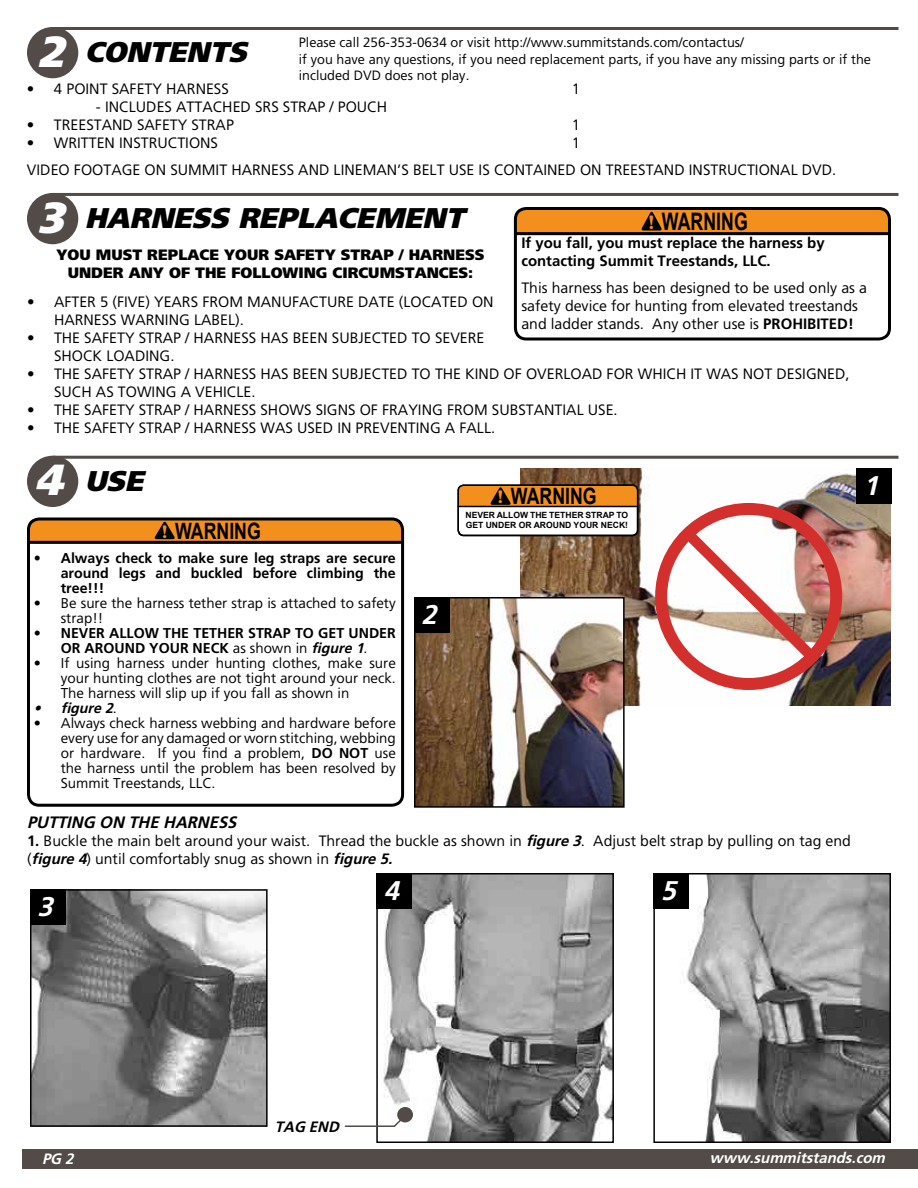
<style>
.page{position:relative;width:918px;height:1188px;background:#fff}
.page>*{position:absolute;margin:0;border:0;box-sizing:border-box;transform-origin:0 0}
.t1{font:italic 900 28.5px "Weissach";color:#000}
.t2{font:italic 700 27px "Weissach";color:#fff}
.t3{font:700 24.15px "Arial";color:#000;scale:.74 1}
.t4{font:700 22.5px "Arial";color:#000;scale:.79 1}
.t5{font:italic 700 16.5px "Weissach";color:#000}
.t6{font:15px/18px "Weissach";color:#000}
.t7{font:900 15px/18px "Weissach";color:#000;text-align:center}
.t8{font:700 15px/18px "Weissach";color:#000}
.t9{font:italic 700 15px "Weissach";color:#fff}
.t10{font:italic 700 15px "Weissach";color:#000}
.t11{font:14.25px/15px "Weissach";color:#000;text-align:justify}
.t12{font:700 14.25px/15px "Weissach";color:#000;text-align:justify}
.t13{font:italic 700 14.25px "Weissach";color:#000}
.t14{font:13.5px/16.2px "Weissach";color:#000}
.t15{font:700 8.55px/10.4px "Arial";color:#000}
.s1{font-size:43.5px;color:#fff}
.s2{font-family:"Garamand SW";font-size:21.75px;color:#f3901d}
.s3{font-weight:700}
.s4{font-family:"Garamand SW";font-size:20.25px;color:#f3901d}
.s5{font-weight:400}
.s6{font-style:italic}
.s7{font-weight:400;font-style:normal}
.s8{font-weight:700;font-style:italic}
</style>
<div class="page">
<div style="left:22px;top:1149px;width:896px;height:19px;background:#524b48"></div>
<div style="left:27px;top:27px;width:51px;height:51px;background:#524b48;border-radius:50%"></div>
<hr style="left:53px;top:27px;width:846px;height:3px;background:#524b48">
<div style="left:27px;top:456px;width:51px;height:51px;background:#524b48;border-radius:50%"></div>
<hr style="left:53px;top:456px;width:846px;height:3px;background:#524b48">
<div style="left:27px;top:193px;width:51px;height:51px;background:#524b48;border-radius:50%"></div>
<hr style="left:53px;top:193px;width:846px;height:3px;background:#524b48">
<div style="left:28px;top:519px;width:375px;height:25px;background:#f3901d;border-radius:8px"></div>
<svg style="left:154px;top:522px;width:21px;height:17px"></svg>
<hr style="left:28px;top:541px;width:374px;height:3px;background:#000">
<div style="left:27px;top:518px;width:377px;height:289px;border:3px solid #000;border-radius:11px"></div>
<div style="left:515px;top:208px;width:375px;height:27px;background:#f3901d;border-radius:9px"></div>
<svg style="left:641px;top:211px;width:21px;height:20px"></svg>
<div style="left:514px;top:207px;width:377px;height:133px;border:3px solid #000;border-radius:11px"></div>
<hr style="left:515px;top:232px;width:374px;height:3px;background:#000">
<img style="left:520px;top:468px;width:371px;height:238px">
<div style="left:655px;top:503px;width:187px;height:187px;border:12px solid #d3302d;border-radius:50%"></div>
<svg style="left:673px;top:519px;width:153px;height:151px"></svg>
<img style="left:417px;top:600px;width:205px;height:205px">
<div style="left:414px;top:597px;width:211px;height:211px;border:2px solid #000"></div>
<div style="left:458px;top:485px;width:180px;height:50px;background:#fff;border-radius:5px"></div>
<div style="left:458px;top:486px;width:180px;height:21px;background:#f3901d;border-radius:5px"></div>
<svg style="left:490px;top:487px;width:21px;height:18px"></svg>
<hr style="left:458px;top:506px;width:180px;height:1px;background:#000">
<div style="left:458px;top:484px;width:180px;height:52px;border:2px solid #000;border-radius:5px"></div>
<img style="left:33px;top:892px;width:232px;height:232px">
<div style="left:30px;top:889px;width:238px;height:238px;border:2px solid #000"></div>
<img style="left:656px;top:876px;width:232px;height:264px">
<div style="left:653px;top:873px;width:238px;height:270px;border:2px solid #000"></div>
<div style="left:856px;top:468px;width:35px;height:35px;background:#000"></div>
<img style="left:379px;top:876px;width:232px;height:264px">
<div style="left:376px;top:873px;width:238px;height:270px;border:2px solid #000"></div>
<div style="left:397px;top:1107px;width:16px;height:15px;background:#524b48;border-radius:50%"></div>
<svg style="left:392px;top:1113px;width:15px;height:15px"></svg>
<hr style="left:345px;top:1125px;width:49px;height:2px;background:#524b48">
<div style="left:376px;top:873px;width:36px;height:35px;background:#000"></div>
<div style="left:414px;top:597px;width:35px;height:35px;background:#000"></div>
<div style="left:30px;top:889px;width:35px;height:36px;background:#000"></div>
<div style="left:653px;top:873px;width:36px;height:35px;background:#000"></div>
<h1 class="t1" style="left:37px;top:35px;width:211px"><span class="s1">2</span> CONTENTS</h1>
<p class="t14" style="left:299px;top:35px;width:574px">Please call 256-353-0634 or visit http://www.summitstands.com/contactus/<br>if you have any questions, if you need replacement parts, if you have any missing parts or if the included DVD does not play.</p>
<p class="t6" style="left:27px;top:80px;width:203px">• 4 POINT SAFETY HARNESS</p>
<p class="t6" style="left:572px;top:80px;width:10px">1</p>
<p class="t6" style="left:96px;top:98px;width:293px">- INCLUDES ATTACHED SRS STRAP / POUCH</p>
<p class="t6" style="left:27px;top:116px;width:208px">• TREESTAND SAFETY STRAP</p>
<p class="t6" style="left:572px;top:116px;width:10px">1</p>
<p class="t6" style="left:27px;top:134px;width:193px">• WRITTEN INSTRUCTIONS</p>
<p class="t6" style="left:27px;top:129px;width:811px;line-height:27px;text-indent:545px">1<br>VIDEO FOOTAGE ON SUMMIT HARNESS AND LINEMAN’S BELT USE IS CONTAINED ON TREESTAND INSTRUCTIONAL DVD.</p>
<h1 class="t1" style="left:37px;top:201px;width:428px"><span class="s1">3</span> HARNESS REPLACEMENT</h1>
<h3 class="t3" style="left:648px;top:205px;width:136px"><span class="s2">!</span> WARNING</h3>
<p class="t8" style="left:521px;top:233px;width:305px">If you fall, you must replace the harness by contacting Summit Treestands, LLC.</p>
<p class="t6" style="left:521px;top:278px;width:347px">This harness has been designed to be used only as a safety device for hunting from elevated treestands and ladder stands. Any other use is <span class="s3">PROHIBITED!</span></p>
<p class="t7" style="left:56px;top:246px;width:430px">YOU MUST REPLACE YOUR SAFETY STRAP / HARNESS<br>UNDER ANY OF THE FOLLOWING CIRCUMSTANCES:</p>
<p class="t6" style="left:54px;top:293px;width:441px;text-indent:-27px">• AFTER 5 (FIVE) YEARS FROM MANUFACTURE DATE (LOCATED ON<br>HARNESS WARNING LABEL).</p>
<p class="t6" style="left:54px;top:329px;width:432px;text-indent:-27px">• THE SAFETY STRAP / HARNESS HAS BEEN SUBJECTED TO SEVERE<br>SHOCK LOADING.</p>
<p class="t6" style="left:54px;top:365px;width:797px;text-indent:-27px">• THE SAFETY STRAP / HARNESS HAS BEEN SUBJECTED TO THE KIND OF OVERLOAD FOR WHICH IT WAS NOT DESIGNED,<br>SUCH AS TOWING A VEHICLE.</p>
<p class="t6" style="left:27px;top:401px;width:592px">• THE SAFETY STRAP / HARNESS SHOWS SIGNS OF FRAYING FROM SUBSTANTIAL USE.</p>
<p class="t6" style="left:27px;top:419px;width:470px">• THE SAFETY STRAP / HARNESS WAS USED IN PREVENTING A FALL.</p>
<h1 class="t1" style="left:34px;top:463px;width:110px"><span class="s1">4</span> USE</h1>
<h3 class="t4" style="left:161px;top:516px;width:128px"><span class="s4">!</span> WARNING</h3>
<p class="t12" style="left:61px;top:551px;width:337px;text-indent:-27px">• Always check to make sure leg straps are secure around legs and buckled before climbing the tree!!!</p>
<p class="t11" style="left:61px;top:596px;width:337px;text-indent:-27px">• Be sure the harness tether strap is attached to safety strap!!</p>
<p class="t12" style="left:34px;top:626px;width:364px;text-align:center">• NEVER ALLOW THE TETHER STRAP TO GET UNDER<br>OR AROUND YOUR NECK <span class="s5">as shown in</span> <span class="s6">figure 1</span><span class="s5">.</span></p>
<p class="t11" style="left:61px;top:656px;width:337px;text-indent:-27px">• If using harness under hunting clothes, make sure your hunting clothes are not tight around your neck.<br>The harness will slip up if you fall as shown in</p>
<p class="t13" style="left:34px;top:700px;width:85px">• figure 2<span class="s7">.</span></p>
<p class="t11" style="left:61px;top:716px;width:337px;text-indent:-27px">• Always check harness webbing and hardware before every use for any damaged or worn stitching, webbing or hardware. If you find a problem, <span class="s3">DO NOT</span> use the harness until the problem has been resolved by Summit Treestands, LLC.</p>
<h2 class="t2" style="left:421px;top:599px;width:16px">2</h2>
<h3 class="t4" style="left:497px;top:481px;width:128px"><span class="s4">!</span> WARNING</h3>
<p class="t15" style="left:466px;top:510px;width:164px">NEVER ALLOW THE TETHER STRAP TO<br>GET UNDER OR AROUND YOUR NECK!</p>
<p class="t5" style="left:27px;top:813px;width:211px">PUTTING ON THE HARNESS</p>
<p class="t6" style="left:27px;top:832px;width:825px"><span class="s3">1.</span> Buckle the main belt around your waist. Thread the buckle as shown in <span class="s8">figure 3</span>. Adjust belt strap by pulling on tag end (<span class="s8">figure 4</span>) until comfortably snug as shown in <span class="s8">figure 5.</span></p>
<h2 class="t2" style="left:37px;top:891px;width:16px">3</h2>
<h2 class="t2" style="left:384px;top:875px;width:16px">4</h2>
<h2 class="t2" style="left:661px;top:875px;width:16px">5</h2>
<h2 class="t2" style="left:863px;top:470px;width:16px">1</h2>
<p class="t10" style="left:275px;top:1118px;width:65px">TAG END</p>
<p class="t9" style="left:42px;top:1150px;width:33px">PG 2</p>
<p class="t9" style="left:710px;top:1149px;width:177px">www.summitstands.com</p>
</div>
